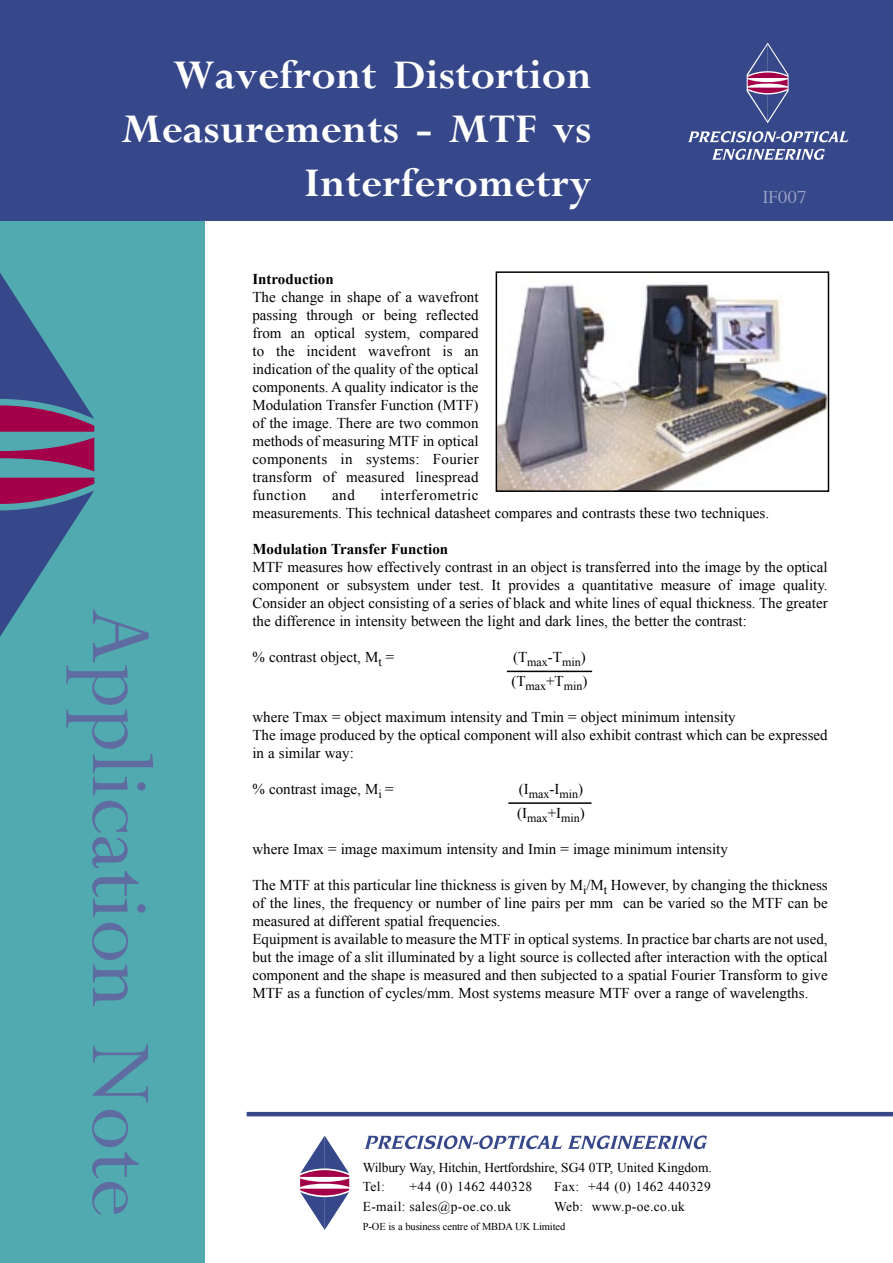
<style>
.page{position:relative;width:893px;height:1263px;background:#fff}
.page>*{position:absolute;margin:0;border:0;box-sizing:border-box;transform-origin:0 0}
.t1{font:96px "M Perpetua";color:#5e6ca1}
.t2{font:700 45px/54px "M Perpetua";color:#fff;text-align:right}
.t3{font:21px "M Perpetua";color:#9ba3c5}
.t4{font:15px/18px "Times New Roman";color:#000;text-align:justify}
.t5{font:700 15px "Times New Roman";color:#000}
.t6{font:13.5px "Times New Roman";letter-spacing:.03em;color:#000}
.t7{font:13.5px "Times New Roman";color:#000}
.t8{font:13.5px "Times New Roman";letter-spacing:.025em;color:#000}
.t9{font:12px "Times New Roman";color:#000}
.t10{font:10.5px "Times New Roman";letter-spacing:-.01em;color:#000}
</style>
<div class="page">
<div style="left:0;top:0;width:893px;height:221px;background:#36478a"></div>
<svg style="left:747px;top:43px;width:41px;height:80px"></svg>
<svg style="left:688px;top:131px;width:160px;height:11px"></svg>
<svg style="left:712px;top:149px;width:113px;height:11px"></svg>
<div style="left:0;top:221px;width:204px;height:1042px;background:#51aaaf"></div>
<hr style="left:247px;top:1112px;width:646px;height:4px;background:#36478a">
<svg style="left:0;top:478px;width:94px;height:159px"></svg>
<svg style="left:0;top:273px;width:94px;height:198px"></svg>
<svg style="left:300px;top:1135px;width:49px;height:95px"></svg>
<svg style="left:364px;top:1135px;width:198px;height:14px"></svg>
<svg style="left:568px;top:1135px;width:139px;height:14px"></svg>
<img style="left:499px;top:284px;width:327px;height:205px">
<div style="left:496px;top:271px;width:333px;height:221px;border:2px solid #000"></div>
<hr style="left:507px;top:671px;width:85px;height:1px;background:#000">
<hr style="left:508px;top:802px;width:83px;height:2px;background:#000">
<p class="t2" style="left:121px;top:49px;width:472px">Wavefront Distortion<br>Measurements - MTF vs<br>Interferometry</p>
<p class="t3" style="left:763px;top:186px;width:45px">IF007</p>
<p class="t1" style="left:171px;top:607px;width:612px;rotate:90deg">Application Note</p>
<p class="t5" style="left:252px;top:270px;width:83px">Introduction</p>
<p class="t4" style="left:252px;top:288px;width:228px">The change in shape of a wavefront passing through or being reflected from an optical system, compared to the incident wavefront is an indication of the quality of the optical components. A quality indicator is the Modulation Transfer Function (MTF) of the image. There are two common methods of measuring MTF in optical components in systems: Fourier transform of measured linespread function</p>
<p class="t4" style="left:252px;top:486px;width:518px;text-indent:128px">interferometric<br>measurements. This technical datasheet compares and contrasts these two techniques.</p>
<p class="t5" style="left:252px;top:540px;width:197px">Modulation Transfer Function</p>
<p class="t4" style="left:252px;top:558px;width:577px">MTF measures how effectively contrast in an object is transferred into the image by the optical component or subsystem under test. It provides a quantitative measure of image quality.<br>Consider an object consisting of a series of black and white lines of equal thickness. The greater the difference in intensity between the light and dark lines, the better the contrast:</p>
<p class="t4" style="left:252px;top:648px;width:144px">% contrast object, M<sub>t</sub> =</p>
<p class="t9" style="left:513px;top:655px;width:74px"><sup>(T</sup>max<sup>-T</sup>min<sup>)</sup></p>
<p class="t9" style="left:511px;top:679px;width:78px"><sup>(T</sup>max<sup>+T</sup>min<sup>)</sup></p>
<p class="t4" style="left:252px;top:708px;width:485px">where Tmax = object maximum intensity and Tmin = object minimum intensity</p>
<p class="t4" style="left:252px;top:726px;width:577px">The image produced by the optical component will also exhibit contrast which can be expressed in a similar way:</p>
<p class="t4" style="left:252px;top:780px;width:143px">% contrast image, M<sub>i</sub> =</p>
<p class="t9" style="left:519px;top:787px;width:66px"><sup>(I</sup>max<sup>-I</sup>min<sup>)</sup></p>
<p class="t9" style="left:517px;top:811px;width:69px"><sup>(I</sup>max<sup>+I</sup>min<sup>)</sup></p>
<p class="t4" style="left:252px;top:840px;width:477px">where Imax = image maximum intensity and Imin = image minimum intensity</p>
<p class="t4" style="left:252px;top:876px;width:577px">The MTF at this particular line thickness is given by M<sub>i</sub>/M<sub>t</sub> However, by changing the thickness of the lines, the frequency or number of line pairs per mm can be varied so the MTF can be measured at different spatial frequencies.</p>
<p class="t4" style="left:252px;top:930px;width:577px">Equipment is available to measure the MTF in optical systems. In practice bar charts are not used, but the image of a slit illuminated by a light source is collected after interaction with the optical component and the shape is measured and then subjected to a spatial Fourier Transform to give MTF as a function of cycles/mm. Most systems measure MTF over a range of wavelengths.</p>
<p class="t4" style="left:332px;top:486px;width:24px">and</p>
<p class="t7" style="left:363px;top:1159px;width:351px">Wilbury Way, Hitchin, Hertfordshire, SG4 0TP, United Kingdom.</p>
<p class="t7" style="left:363px;top:1179px;width:24px">Tel:</p>
<p class="t6" style="left:410px;top:1179px;width:124px">+44 (0) 1462 440328</p>
<p class="t6" style="left:554px;top:1179px;width:158px">Fax: +44 (0) 1462 440329</p>
<p class="t6" style="left:363px;top:1198px;width:150px">E-mail: sales@p-oe.co.uk</p>
<p class="t8" style="left:554px;top:1198px;width:132px">Web: www.p-oe.co.uk</p>
<p class="t10" style="left:363px;top:1220px;width:204px">P-OE is a business centre of MBDA UK Limited</p>
</div>
